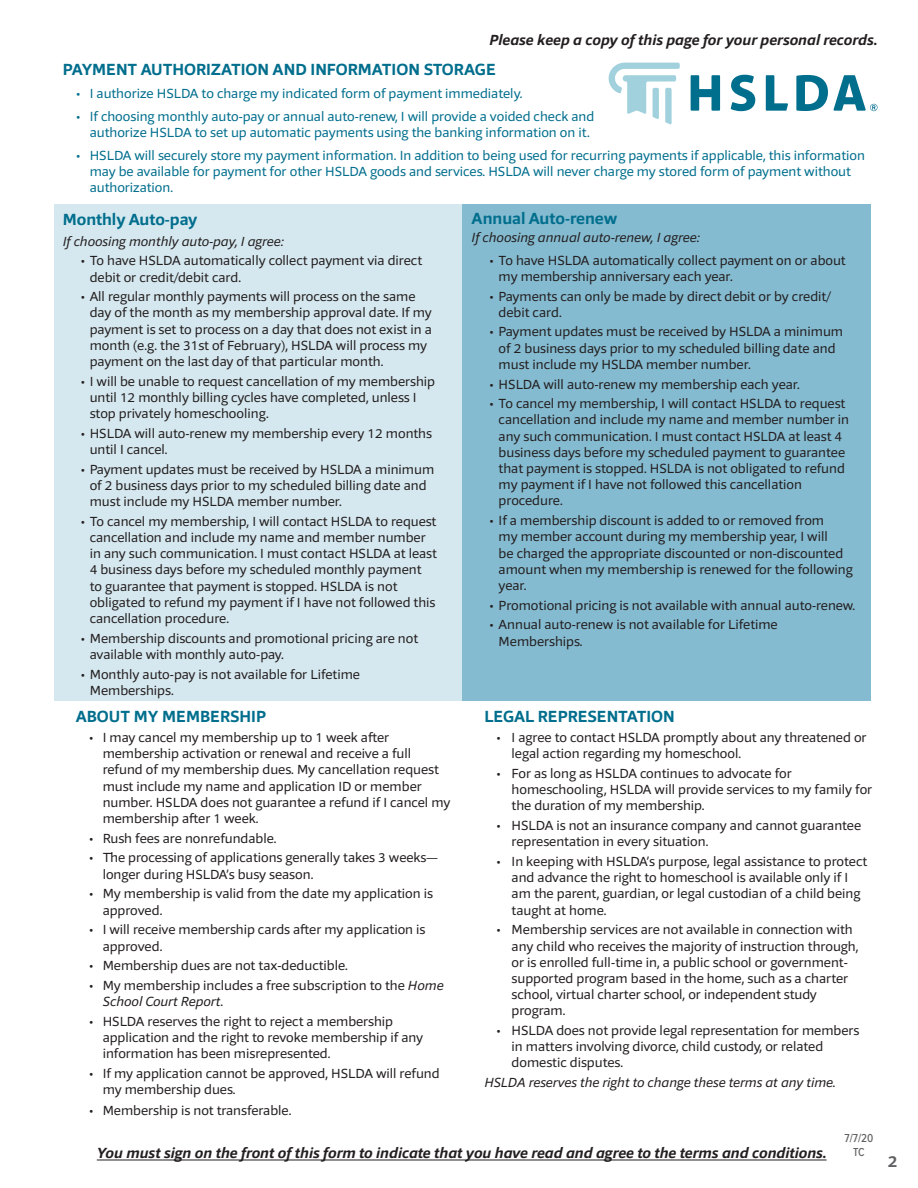
<style>
.page{position:relative;width:918px;height:1188px;background:#fff}
.page>*{position:absolute;margin:0;border:0;box-sizing:border-box;transform-origin:0 0}
.t1{font:700 16.5px "Foro Sans";color:#006e8d}
.t2{font:700 16.5px "Foro Sans";color:#616164}
.t3{font:italic 700 15px "Foro Sans";color:#231f20}
.t4{font:13.5px/16.2px "Foro Sans";color:#231f20}
.t5{font:13.5px/16.2px "Foro Sans";color:#006e8d}
.t6{font:italic 13.5px "Foro Sans";color:#231f20}
.t7{font:500 12px "Proxima Nova Cond";color:#616164}
.s1{font-style:italic}
</style>
<div class="page">
<hr style="left:97px;top:1160px;width:730px;height:1px;background:#231f20">
<div style="left:54px;top:204px;width:408px;height:497px;background:#d6e8ef"></div>
<div style="left:462px;top:204px;width:408px;height:497px;background:#85bbd0"></div>
<svg style="left:691px;top:75px;width:29px;height:36px"></svg>
<svg style="left:731px;top:75px;width:24px;height:36px"></svg>
<svg style="left:766px;top:75px;width:22px;height:36px"></svg>
<svg style="left:796px;top:75px;width:32px;height:36px"></svg>
<svg style="left:609px;top:63px;width:71px;height:61px"></svg>
<svg style="left:834px;top:75px;width:44px;height:36px"></svg>
<p class="t3" style="left:490px;top:30px;width:389px">Please keep a copy of this page for your personal records.</p>
<p class="t1" style="left:63px;top:59px;width:435px">PAYMENT AUTHORIZATION AND INFORMATION STORAGE</p>
<p class="t5" style="left:76px;top:85px;width:448px">• I authorize HSLDA to charge my indicated form of payment immediately.</p>
<p class="t5" style="left:90px;top:108px;width:506px;text-indent:-14px">• If choosing monthly auto-pay or annual auto-renew, I will provide a voided check and authorize HSLDA to set up automatic payments using the banking information on it.</p>
<p class="t5" style="left:90px;top:147px;width:777px;text-indent:-14px">• HSLDA will securely store my payment information. In addition to being used for recurring payments if applicable, this information may be available for payment for other HSLDA goods and services. HSLDA will never charge my stored form of payment without authorization.</p>
<p class="t1" style="left:63px;top:209px;width:136px">Monthly Auto-pay</p>
<p class="t6" style="left:63px;top:232px;width:223px">If choosing monthly auto-pay, I agree:</p>
<p class="t4" style="left:90px;top:252px;width:334px;text-indent:-9px">• To have HSLDA automatically collect payment via direct debit or credit/debit card.</p>
<p class="t4" style="left:90px;top:288px;width:344px;text-indent:-9px">• All regular monthly payments will process on the same day of the month as my membership approval date. If my payment is set to process on a day that does not exist in a month (e.g. the 31st of February), HSLDA will process my payment on the last day of that particular month.</p>
<p class="t4" style="left:90px;top:373px;width:347px;text-indent:-9px">• I will be unable to request cancellation of my membership until 12 monthly billing cycles have completed, unless I stop privately homeschooling.</p>
<p class="t4" style="left:90px;top:425px;width:344px;text-indent:-9px">• HSLDA will auto-renew my membership every 12 months until I cancel.</p>
<p class="t4" style="left:90px;top:461px;width:346px;text-indent:-9px">• Payment updates must be received by HSLDA a minimum of 2 business days prior to my scheduled billing date and must include my HSLDA member number.</p>
<p class="t4" style="left:90px;top:513px;width:349px;text-indent:-9px">• To cancel my membership, I will contact HSLDA to request cancellation and include my name and member number in any such communication. I must contact HSLDA at least 4 business days before my scheduled monthly payment to guarantee that payment is stopped. HSLDA is not obligated to refund my payment if I have not followed this cancellation procedure.</p>
<p class="t4" style="left:90px;top:630px;width:330px;text-indent:-9px">• Membership discounts and promotional pricing are not available with monthly auto-pay.</p>
<p class="t4" style="left:90px;top:666px;width:272px;text-indent:-9px">• Monthly auto-pay is not available for Lifetime<br>Memberships.</p>
<p class="t1" style="left:76px;top:706px;width:192px">ABOUT MY MEMBERSHIP</p>
<p class="t4" style="left:103px;top:729px;width:349px;text-indent:-13px">• I may cancel my membership up to 1 week after membership activation or renewal and receive a full refund of my membership dues. My cancellation request must include my name and application ID or member number. HSLDA does not guarantee a refund if I cancel my membership after 1 week.</p>
<p class="t4" style="left:89px;top:830px;width:189px">• Rush fees are nonrefundable.</p>
<p class="t4" style="left:103px;top:850px;width:337px;text-indent:-13px">• The processing of applications generally takes 3 weeks— longer during HSLDA’s busy season.</p>
<p class="t4" style="left:103px;top:886px;width:332px;text-indent:-13px">• My membership is valid from the date my application is approved.</p>
<p class="t4" style="left:103px;top:921px;width:324px;text-indent:-13px">• I will receive membership cards after my application is approved.</p>
<p class="t4" style="left:89px;top:957px;width:260px">• Membership dues are not tax-deductible.</p>
<p class="t4" style="left:103px;top:977px;width:343px;text-indent:-13px">• My membership includes a free subscription to the <span class="s1">Home<br>School Court Report</span>.</p>
<p class="t4" style="left:103px;top:1013px;width:322px;text-indent:-13px">• HSLDA reserves the right to reject a membership application and the right to revoke membership if any information has been misrepresented.</p>
<p class="t4" style="left:103px;top:1065px;width:339px;text-indent:-13px">• If my application cannot be approved, HSLDA will refund my membership dues.</p>
<p class="t4" style="left:89px;top:1102px;width:204px">• Membership is not transferable.</p>
<p class="t1" style="left:472px;top:207px;width:147px">Annual Auto-renew</p>
<p class="t6" style="left:472px;top:229px;width:230px">If choosing annual auto-renew, I agree:</p>
<p class="t4" style="left:499px;top:252px;width:349px;text-indent:-9px">• To have HSLDA automatically collect payment on or about my membership anniversary each year.</p>
<p class="t4" style="left:499px;top:288px;width:334px;text-indent:-9px">• Payments can only be made by direct debit or by credit/ debit card.</p>
<p class="t4" style="left:499px;top:324px;width:346px;text-indent:-9px">• Payment updates must be received by HSLDA a minimum of 2 business days prior to my scheduled billing date and must include my HSLDA member number.</p>
<p class="t4" style="left:490px;top:376px;width:312px">• HSLDA will auto-renew my membership each year.</p>
<p class="t4" style="left:499px;top:395px;width:352px;text-indent:-9px">• To cancel my membership, I will contact HSLDA to request cancellation and include my name and member number in any such communication. I must contact HSLDA at least 4 business days before my scheduled payment to guarantee that payment is stopped. HSLDA is not obligated to refund my payment if I have not followed this cancellation procedure.</p>
<p class="t4" style="left:499px;top:512px;width:356px;text-indent:-9px">• If a membership discount is added to or removed from<br>my member account during my membership year, I will<br>be charged the appropriate discounted or non-discounted amount when my membership is renewed for the following year.</p>
<p class="t4" style="left:490px;top:597px;width:367px">• Promotional pricing is not available with annual auto-renew.</p>
<p class="t4" style="left:499px;top:617px;width:281px;text-indent:-9px">• Annual auto-renew is not available for Lifetime<br>Memberships.</p>
<p class="t1" style="left:485px;top:706px;width:192px">LEGAL REPRESENTATION</p>
<p class="t4" style="left:512px;top:729px;width:357px;text-indent:-15px">• I agree to contact HSLDA promptly about any threatened or legal action regarding my homeschool.</p>
<p class="t4" style="left:512px;top:765px;width:362px;text-indent:-15px">• For as long as HSLDA continues to advocate for homeschooling, HSLDA will provide services to my family for the duration of my membership.</p>
<p class="t4" style="left:512px;top:817px;width:351px;text-indent:-15px">• HSLDA is not an insurance company and cannot guarantee representation in every situation.</p>
<p class="t4" style="left:512px;top:853px;width:357px;text-indent:-15px">• In keeping with HSLDA’s purpose, legal assistance to protect and advance the right to homeschool is available only if I am the parent, guardian, or legal custodian of a child being taught at home.</p>
<p class="t4" style="left:512px;top:921px;width:348px;text-indent:-15px">• Membership services are not available in connection with any child who receives the majority of instruction through, or is enrolled full-time in, a public school or government&shy;supported program based in the home, such as a charter school, virtual charter school, or independent study program.</p>
<p class="t4" style="left:512px;top:1022px;width:349px;text-indent:-15px">• HSLDA does not provide legal representation for members in matters involving divorce, child custody, or related domestic disputes.</p>
<p class="t6" style="left:485px;top:1074px;width:353px">HSLDA reserves the right to change these terms at any time.</p>
<p class="t3" style="left:97px;top:1144px;width:731px">You must sign on the front of this form to indicate that you have read and agree to the terms and conditions.</p>
<p class="t7" style="left:844px;top:1131px;width:30px">7/7/20</p>
<p class="t7" style="left:853px;top:1145px;width:13px">TC</p>
<p class="t2" style="left:888px;top:1151px;width:11px">2</p>
</div>
